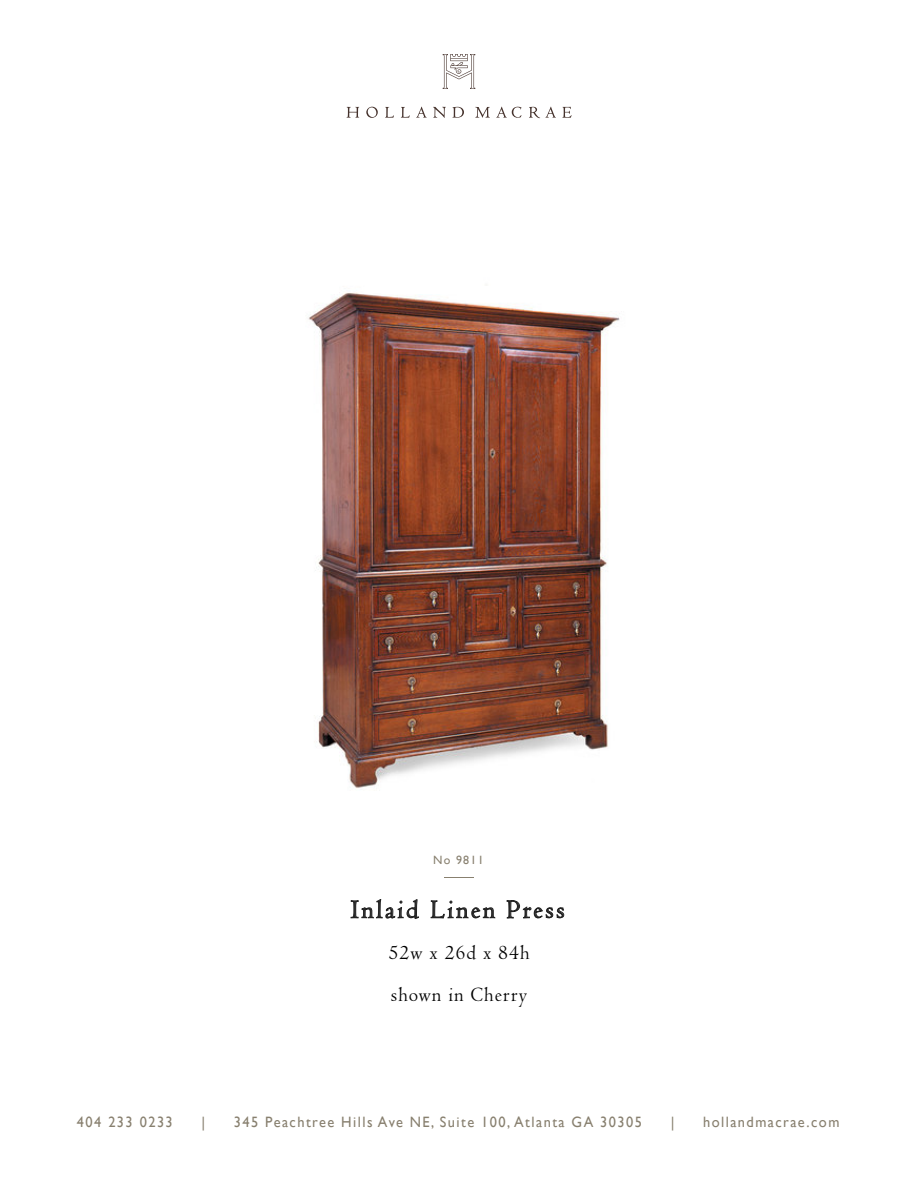
<style>
.page{position:relative;width:918px;height:1188px;background:#fff}
.page>*{position:absolute;margin:0;border:0;box-sizing:border-box;transform-origin:0 0}
.t1{font:27px "Centaur";letter-spacing:.1em;color:#222;scale:.96 1}
.t2{font:21px/42px "Centaur";letter-spacing:.05em;color:#000;scale:.96 1}
.t3{font:15px "Gill Sans";letter-spacing:.1em;color:#88806f;scale:.96 1}
.t4{font:12px "Gill Sans";letter-spacing:.1em;color:#88806f}
</style>
<div class="page">
<svg style="left:346px;top:107px;width:13px;height:11px"></svg>
<svg style="left:366px;top:107px;width:12px;height:11px"></svg>
<svg style="left:385px;top:107px;width:9px;height:11px"></svg>
<svg style="left:401px;top:107px;width:9px;height:11px"></svg>
<svg style="left:416px;top:107px;width:11px;height:11px"></svg>
<svg style="left:433px;top:107px;width:13px;height:11px"></svg>
<svg style="left:453px;top:107px;width:11px;height:11px"></svg>
<svg style="left:475px;top:107px;width:15px;height:11px"></svg>
<svg style="left:496px;top:107px;width:25px;height:11px"></svg>
<svg style="left:529px;top:107px;width:27px;height:11px"></svg>
<svg style="left:562px;top:107px;width:10px;height:11px"></svg>
<svg style="left:443px;top:54px;width:32px;height:35px"></svg>
<svg style="left:350px;top:899px;width:69px;height:20px"></svg>
<svg style="left:430px;top:900px;width:66px;height:19px"></svg>
<svg style="left:506px;top:900px;width:59px;height:19px"></svg>
<hr style="left:444px;top:877px;width:30px;height:1px;background:#88806f">
<img style="left:308px;top:292px;width:312px;height:496px">
<p class="t4" style="left:433px;top:853px;width:52px">No 9811</p>
<h1 class="t1" style="left:351px;top:895px;width:224px">Inlaid Linen Press</h1>
<h2 class="t2" style="left:388px;top:932px;width:148px">52w x 26d x 84h shown in Cherry</h2>
<p class="t3" style="left:77px;top:1113px;width:101px">404 233 0233</p>
<p class="t3" style="left:202px;top:1113px;width:5px">|</p>
<p class="t3" style="left:234px;top:1113px;width:427px">345 Peachtree Hills Ave NE, Suite 100, Atlanta GA 30305</p>
<p class="t3" style="left:671px;top:1113px;width:5px">|</p>
<p class="t3" style="left:703px;top:1113px;width:144px">hollandmacrae.com</p>
</div>
